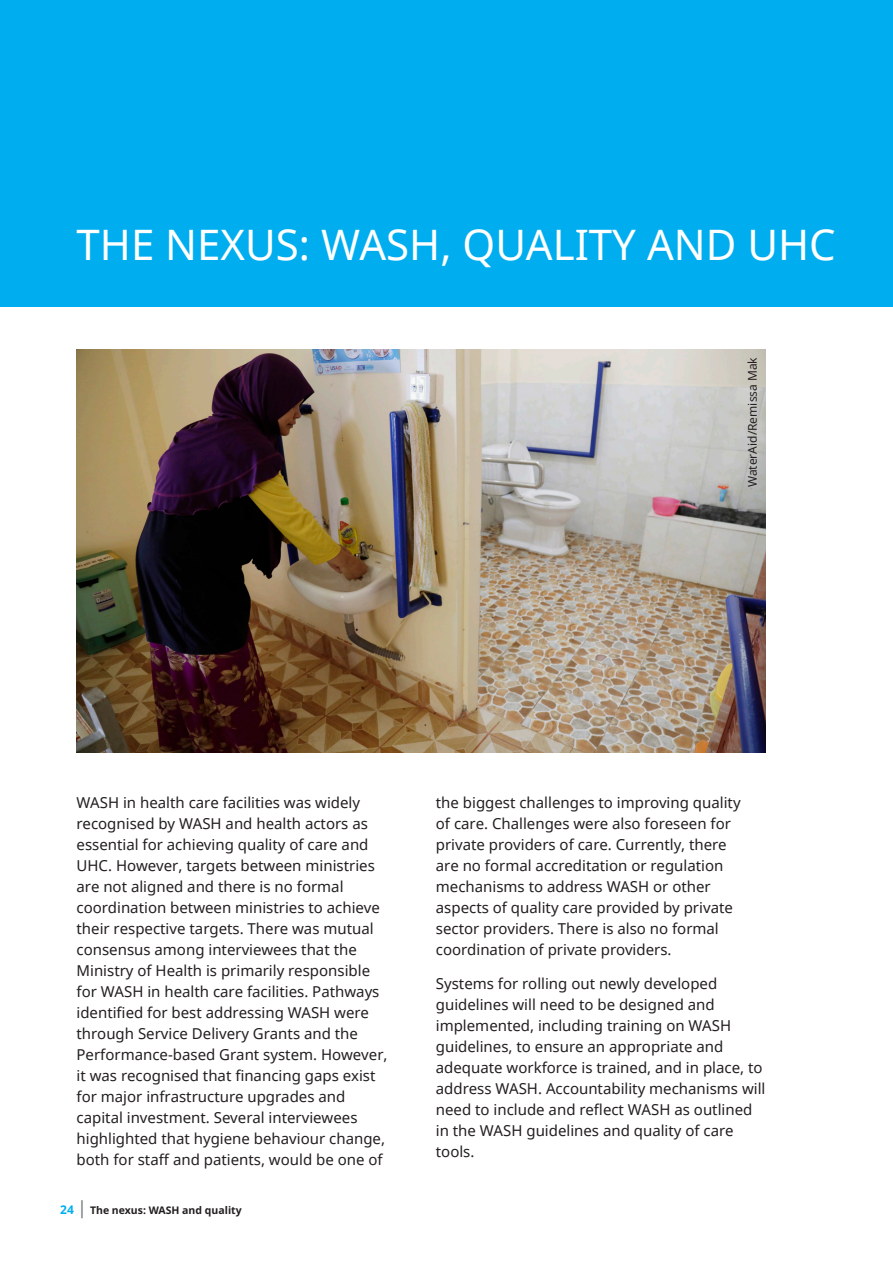
<style>
.page{position:relative;width:893px;height:1263px;background:#fff}
.page>*{position:absolute;margin:0;border:0;box-sizing:border-box;transform-origin:0 0}
.Heading_1{font:42px "Noto Sans";color:#fff}
.t1{font:15px/21px "Noto Sans";color:#231f20}
.Credit{font:12px "Noto Sans";color:#231f20}
.t2{font:700 10.5px "Noto Sans";color:#231f20}
.s1{font-size:12px;color:#00aeef}
.s2{font-weight:400;font-size:18px;color:#76787b}
</style>
<div class="page">
<div style="left:0;top:0;width:893px;height:306px;background:#00aeef"></div>
<img style="left:77px;top:349px;width:688px;height:404px">
<p class="Heading_1" style="left:77px;top:216px;width:761px">THE NEXUS: WASH, QUALITY AND UHC</p>
<p class="Credit" style="left:744px;top:487px;width:132px;rotate:-90deg">WaterAid/Remissa Mak</p>
<p class="t1" style="left:77px;top:791px;width:313px">WASH in health care facilities was widely recognised by WASH and health actors as essential for achieving quality of care and UHC. However, targets between ministries are not aligned and there is no formal coordination between ministries to achieve their respective targets. There was mutual consensus among interviewees that the Ministry of Health is primarily responsible for WASH in health care facilities. Pathways identified for best addressing WASH were through Service Delivery Grants and the Performance-based Grant system. However, it was recognised that financing gaps exist for major infrastructure upgrades and capital investment. Several interviewees highlighted that hygiene behaviour change, both for staff and patients, would be one of</p>
<p class="t1" style="left:436px;top:791px;width:306px">the biggest challenges to improving quality of care. Challenges were also foreseen for private providers of care. Currently, there are no formal accreditation or regulation mechanisms to address WASH or other aspects of quality care provided by private sector providers. There is also no formal coordination of private providers.</p>
<p class="t1" style="left:436px;top:972px;width:331px">Systems for rolling out newly developed guidelines will need to be designed and implemented, including training on WASH guidelines, to ensure an appropriate and adequate workforce is trained, and in place, to address WASH. Accountability mechanisms will need to include and reflect WASH as outlined in the WASH guidelines and quality of care tools.</p>
<p class="t2" style="left:60px;top:1202px;width:183px"><span class="s1">24</span> <span class="s2">|</span> The nexus: WASH and quality</p>
</div>
